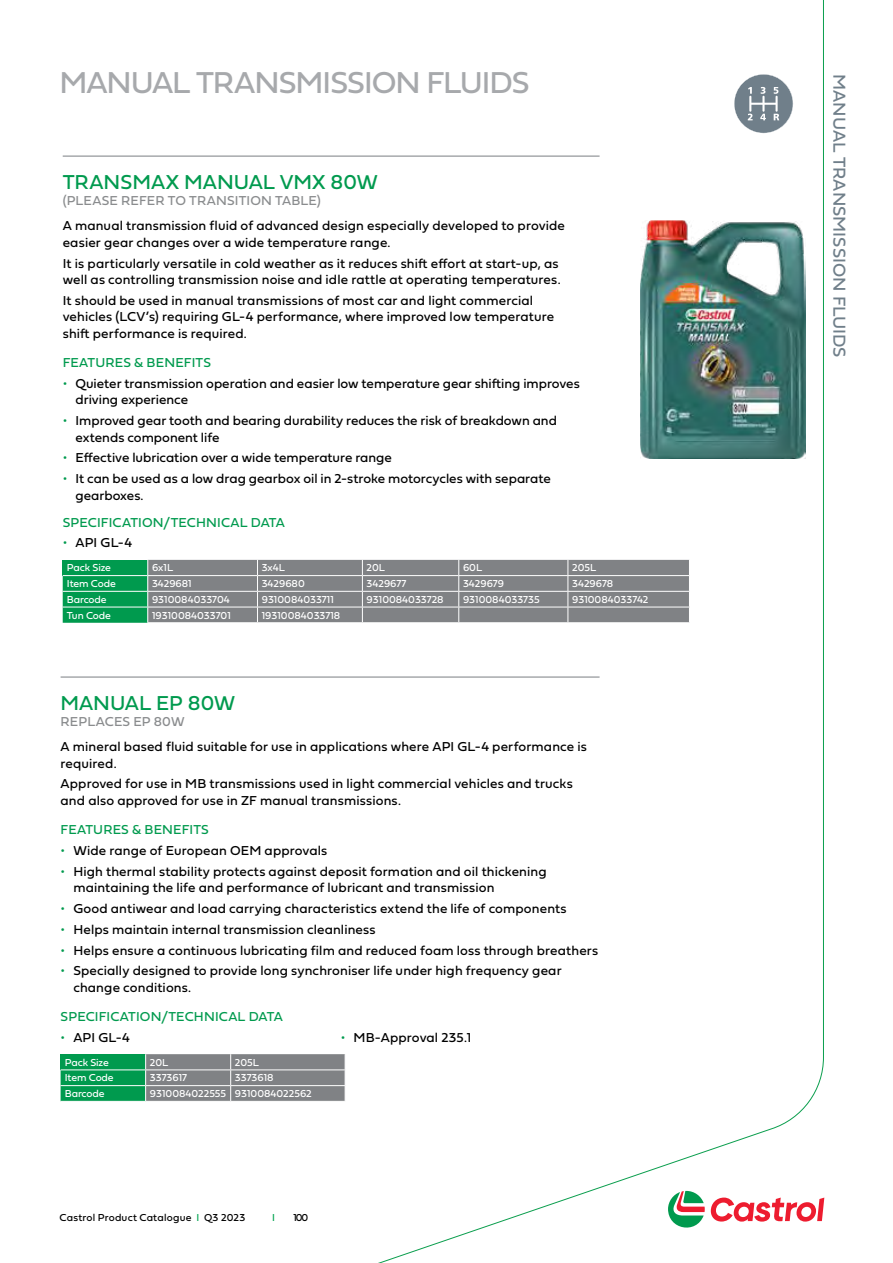
<style>
.page{position:relative;width:893px;height:1263px;background:#fff}
.page>*{position:absolute;margin:0;border:0;box-sizing:border-box;transform-origin:0 0}
.t1{font:31.5px "Fieldwork Geo Regular";letter-spacing:-.03em;color:#a7a9ac}
.t2{font:21px "Fieldwork Geo Regular";letter-spacing:-.005em;color:#009a4e}
.t3{font:18px "Fieldwork Geo Regular";color:#707f8a}
.t4{font:13.5px/16.5px "Fieldwork Geo Regular";letter-spacing:.01em;color:#000}
.t5{font:13.5px "Fieldwork Geo Regular";letter-spacing:.01em;color:#009a4e}
.t6{font:13.5px "Fieldwork Geo Regular";letter-spacing:.01em;color:#8a8c8e}
.t7{font:10.5px "Fieldwork Geo Regular";color:#fff}
.t8{font:10.5px "Fieldwork Geo Regular";letter-spacing:.02em;color:#000}
.t9{font:10.5px "Fieldwork Geo Regular";color:#00a450}
.s1{color:#009a4e}
.s2{color:#00a450}
</style>
<div class="page">
<svg style="left:668px;top:1191px;width:37px;height:37px"></svg>
<svg style="left:711px;top:1197px;width:113px;height:24px"></svg>
<hr style="left:63px;top:155px;width:537px;height:2px;background:#a7a9ac">
<svg style="left:63px;top:560px;width:627px;height:63px;background:#768c84"></svg>
<hr style="left:147px;top:622px;width:110px;height:1px;background:#fff">
<hr style="left:257px;top:622px;width:105px;height:1px;background:#fff">
<hr style="left:362px;top:622px;width:97px;height:1px;background:#fff">
<hr style="left:459px;top:622px;width:109px;height:1px;background:#fff">
<hr style="left:568px;top:622px;width:122px;height:1px;background:#fff">
<hr style="left:61px;top:676px;width:539px;height:2px;background:#a7a9ac">
<svg style="left:61px;top:1054px;width:284px;height:47px;background:#628f7c"></svg>
<svg style="left:734px;top:74px;width:59px;height:59px"></svg>
<img style="left:641px;top:220px;width:164px;height:239px">
<h1 class="t1" style="left:60px;top:58px;width:471px">MANUAL TRANSMISSION FLUIDS</h1>
<h2 class="t2" style="left:63px;top:165px;width:317px">TRANSMAX MANUAL VMX 80W</h2>
<p class="t6" style="left:63px;top:190px;width:260px">(PLEASE REFER TO TRANSITION TABLE)</p>
<p class="t4" style="left:63px;top:217px;width:504px">A manual transmission fluid of advanced design especially developed to provide easier gear changes over a wide temperature range.</p>
<p class="t4" style="left:63px;top:254px;width:499px">It is particularly versatile in cold weather as it reduces shift effort at start-up, as well as controlling transmission noise and idle rattle at operating temperatures.</p>
<p class="t4" style="left:63px;top:291px;width:493px">It should be used in manual transmissions of most car and light commercial vehicles (LCV’s) requiring GL-4 performance, where improved low temperature shift performance is required.</p>
<p class="t5" style="left:63px;top:352px;width:150px">FEATURES &amp; BENEFITS</p>
<p class="t4" style="left:75px;top:374px;width:506px;text-indent:-13px"><span class="s1">•</span> Quieter transmission operation and easier low temperature gear shifting improves driving experience</p>
<p class="t4" style="left:75px;top:412px;width:483px;text-indent:-13px"><span class="s1">•</span> Improved gear tooth and bearing durability reduces the risk of breakdown and extends component life</p>
<p class="t4" style="left:63px;top:449px;width:331px"><span class="s1">•</span> Effective lubrication over a wide temperature range</p>
<p class="t4" style="left:75px;top:470px;width:477px;text-indent:-13px"><span class="s1">•</span> It can be used as a low drag gearbox oil in 2-stroke motorcycles with separate gearboxes.</p>
<p class="t5" style="left:63px;top:512px;width:224px">SPECIFICATION/TECHNICAL DATA</p>
<p class="t4" style="left:63px;top:534px;width:71px"><span class="s1">•</span> API GL-4</p>
<p class="t7" style="left:67px;top:560px;width:46px">Pack Size</p>
<p class="t7" style="left:152px;top:560px;width:23px">6x1L</p>
<p class="t7" style="left:262px;top:560px;width:25px">3x4L</p>
<p class="t7" style="left:367px;top:560px;width:20px">20L</p>
<p class="t7" style="left:463px;top:560px;width:21px">60L</p>
<p class="t7" style="left:572px;top:560px;width:26px">205L</p>
<p class="t7" style="left:67px;top:575px;width:50px">Item Code</p>
<p class="t7" style="left:152px;top:575px;width:41px">3429681</p>
<p class="t7" style="left:262px;top:575px;width:45px">3429680</p>
<p class="t7" style="left:367px;top:575px;width:41px">3429677</p>
<p class="t7" style="left:463px;top:575px;width:43px">3429679</p>
<p class="t7" style="left:572px;top:575px;width:43px">3429678</p>
<p class="t7" style="left:67px;top:591px;width:41px">Barcode</p>
<p class="t7" style="left:152px;top:591px;width:79px">9310084033704</p>
<p class="t7" style="left:262px;top:591px;width:74px">9310084033711</p>
<p class="t7" style="left:367px;top:591px;width:79px">9310084033728</p>
<p class="t7" style="left:463px;top:591px;width:78px">9310084033735</p>
<p class="t7" style="left:572px;top:591px;width:78px">9310084033742</p>
<p class="t7" style="left:67px;top:607px;width:45px">Tun Code</p>
<p class="t7" style="left:152px;top:607px;width:80px">19310084033701</p>
<p class="t7" style="left:262px;top:607px;width:80px">19310084033718</p>
<h2 class="t2" style="left:61px;top:686px;width:176px">MANUAL EP 80W</h2>
<p class="t6" style="left:61px;top:711px;width:126px">REPLACES EP 80W</p>
<p class="t4" style="left:61px;top:738px;width:528px">A mineral based fluid suitable for use in applications where API GL-4 performance is required.</p>
<p class="t4" style="left:61px;top:775px;width:514px">Approved for use in MB transmissions used in light commercial vehicles and trucks and also approved for use in ZF manual transmissions.</p>
<p class="t5" style="left:61px;top:819px;width:150px">FEATURES &amp; BENEFITS</p>
<p class="t4" style="left:61px;top:842px;width:268px"><span class="s1">•</span> Wide range of European OEM approvals</p>
<p class="t4" style="left:73px;top:862px;width:475px;text-indent:-13px"><span class="s1">•</span> High thermal stability protects against deposit formation and oil thickening maintaining the life and performance of lubricant and transmission</p>
<p class="t4" style="left:61px;top:900px;width:508px"><span class="s1">•</span> Good antiwear and load carrying characteristics extend the life of components</p>
<p class="t4" style="left:61px;top:920px;width:317px"><span class="s1">•</span> Helps maintain internal transmission cleanliness</p>
<p class="t4" style="left:61px;top:941px;width:539px"><span class="s1">•</span> Helps ensure a continuous lubricating film and reduced foam loss through breathers</p>
<p class="t4" style="left:73px;top:962px;width:490px;text-indent:-13px"><span class="s1">•</span> Specially designed to provide long synchroniser life under high frequency gear change conditions.</p>
<p class="t5" style="left:61px;top:1006px;width:224px">SPECIFICATION/TECHNICAL DATA</p>
<p class="t4" style="left:61px;top:1028px;width:71px"><span class="s1">•</span> API GL-4</p>
<p class="t4" style="left:341px;top:1028px;width:132px"><span class="s1">•</span> MB-Approval 235.1</p>
<p class="t7" style="left:65px;top:1054px;width:46px">Pack Size</p>
<p class="t7" style="left:150px;top:1054px;width:20px">20L</p>
<p class="t7" style="left:235px;top:1054px;width:26px">205L</p>
<p class="t7" style="left:65px;top:1069px;width:50px">Item Code</p>
<p class="t7" style="left:150px;top:1069px;width:39px">3373617</p>
<p class="t7" style="left:235px;top:1069px;width:40px">3373618</p>
<p class="t7" style="left:65px;top:1085px;width:41px">Barcode</p>
<p class="t7" style="left:150px;top:1085px;width:163px">9310084022555 9310084022562</p>
<p class="t8" style="left:60px;top:1209px;width:187px">Castrol Product Catalogue <span class="s2">I</span> Q3 2023</p>
<p class="t9" style="left:272px;top:1209px;width:4px">I</p>
<p class="t8" style="left:293px;top:1209px;width:16px">100</p>
<h3 class="t3" style="left:854px;top:74px;width:285px;rotate:90deg">MANUAL TRANSMISSION FLUIDS</h3>
</div>
